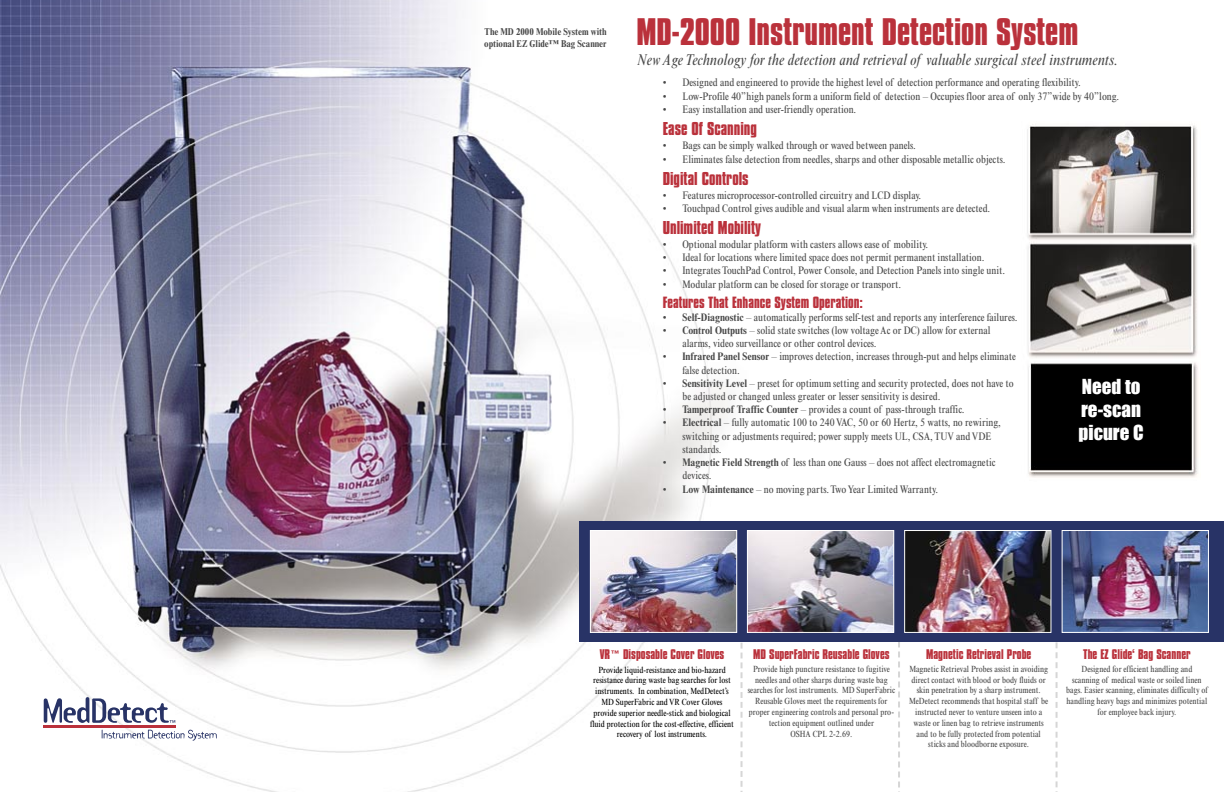
<style>
.page{position:relative;width:1224px;height:792px;background:#fff}
.page>*{position:absolute;margin:0;border:0;box-sizing:border-box;transform-origin:0 0}
.t1{font:700 33px "Compacta BT";color:#ba313b}
.t2{font:19px/22.8px "Impact";color:#fff}
.t3{font:italic condensed 16px "Times New Roman";color:#484848}
.t4{font:700 16px "Compacta BT";color:#ba313b}
.t5{font:700 14px "Compacta BT";color:#ba313b}
.t6{font:700 12px "Compacta BT";color:#ba313b}
.t7{font:condensed 11px/13.2px "Times New Roman";color:#484848}
.t8{font:700 condensed 10px/12px "Times New Roman";color:#484848}
.t9{font:condensed 9px/10.8px "Times New Roman";color:#484848;text-align:center}
.t10{font:condensed 9px/10.8px "Times New Roman";color:#000;text-align:center}
.s1{font-weight:700}
</style>
<div class="page">
<img style="left:0;top:0;width:741px;height:792px">
<img style="left:1027px;top:124px;width:171px;height:354px">
<svg style="left:741px;top:642px;width:2px;height:150px"></svg>
<svg style="left:898px;top:642px;width:2px;height:150px"></svg>
<svg style="left:1056px;top:642px;width:2px;height:150px"></svg>
<div style="left:579px;top:521px;width:645px;height:121px;background:#283366"></div>
<img style="left:906px;top:532px;width:143px;height:99px">
<div style="left:904px;top:530px;width:147px;height:103px;border:1px solid #fff"></div>
<img style="left:1064px;top:532px;width:143px;height:99px">
<div style="left:1062px;top:530px;width:147px;height:103px;border:1px solid #fff"></div>
<img style="left:749px;top:532px;width:143px;height:99px">
<div style="left:747px;top:530px;width:147px;height:103px;border:1px solid #fff"></div>
<img style="left:592px;top:532px;width:143px;height:99px">
<div style="left:590px;top:530px;width:147px;height:103px;border:1px solid #fff"></div>
<svg style="left:44px;top:697px;width:131px;height:26px"></svg>
<svg style="left:102px;top:730px;width:115px;height:11px"></svg>
<hr style="left:43px;top:725px;width:132px;height:2px;background:#ba313b">
<p class="t8" style="left:484px;top:25px;width:124px">The MD 2000 Mobile System with optional EZ Glide™ Bag Scanner</p>
<p class="t1" style="left:636px;top:12px;width:443px">MD-2000 Instrument Detection System</p>
<p class="t7" style="left:663px;top:76px;width:420px">• Designed and engineered to provide the highest level of detection performance and operating flexibility.</p>
<p class="t7" style="left:663px;top:89px;width:458px">• Low-Profile 40”high panels form a uniform field of detection – Occupies floor area of only 37”wide by 40”long.</p>
<p class="t7" style="left:663px;top:103px;width:195px">• Easy installation and user-friendly operation.</p>
<p class="t4" style="left:663px;top:119px;width:96px">Ease Of Scanning</p>
<p class="t7" style="left:663px;top:139px;width:255px">• Bags can be simply walked through or waved between panels.</p>
<p class="t7" style="left:663px;top:153px;width:344px">• Eliminates false detection from needles, sharps and other disposable metallic objects.</p>
<p class="t4" style="left:663px;top:168px;width:87px">Digital Controls</p>
<p class="t7" style="left:663px;top:188px;width:260px">• Features microprocessor-controlled circuitry and LCD display.</p>
<p class="t7" style="left:663px;top:202px;width:329px">• Touchpad Control gives audible and visual alarm when instruments are detected.</p>
<p class="t4" style="left:663px;top:218px;width:100px">Unlimited Mobility</p>
<p class="t7" style="left:663px;top:238px;width:267px">• Optional modular platform with casters allows ease of mobility.</p>
<p class="t7" style="left:663px;top:251px;width:323px">• Ideal for locations where limited space does not permit permanent installation.</p>
<p class="t7" style="left:663px;top:264px;width:344px">• Integrates TouchPad Control, Power Console, and Detection Panels into single unit.</p>
<p class="t7" style="left:663px;top:277px;width:240px">• Modular platform can be closed for storage or transport.</p>
<p class="t5" style="left:663px;top:293px;width:202px">Features That Enhance System Operation:</p>
<p class="t7" style="left:663px;top:310px;width:356px">• <span class="s1">Self-Diagnostic</span> – automatically performs self-test and reports any interference failures.</p>
<p class="t7" style="left:682px;top:324px;width:310px;text-indent:-20px">• <span class="s1">Control Outputs</span> – solid state switches (low voltage Ac or DC) allow for external alarms, video surveillance or other control devices.</p>
<p class="t7" style="left:682px;top:350px;width:335px;text-indent:-20px">• <span class="s1">Infrared Panel Sensor</span> – improves detection, increases through-put and helps eliminate false detection.</p>
<p class="t7" style="left:682px;top:376px;width:333px;text-indent:-20px">• <span class="s1">Sensitivity Level</span> – preset for optimum setting and security protected, does not have to be adjusted or changed unless greater or lesser sensitivity is desired.</p>
<p class="t7" style="left:663px;top:403px;width:303px">• <span class="s1">Tamperproof Traffic Counter</span> – provides a count of pass-through traffic.</p>
<p class="t7" style="left:682px;top:416px;width:320px;text-indent:-20px">• <span class="s1">Electrical</span> – fully automatic 100 to 240 VAC, 50 or 60 Hertz, 5 watts, no rewiring, switching or adjustments required; power supply meets UL, CSA, TUV and VDE standards.</p>
<p class="t7" style="left:682px;top:456px;width:315px;text-indent:-20px">• <span class="s1">Magnetic Field Strength</span> of less than one Gauss – does not affect electromagnetic devices.</p>
<p class="t7" style="left:663px;top:483px;width:277px">• <span class="s1">Low Maintenance</span> – no moving parts. Two Year Limited Warranty.</p>
<p class="t3" style="left:637px;top:50px;width:482px">New Age Technology for the detection and retrieval of valuable surgical steel instruments.</p>
<p class="t2" style="left:1079px;top:375px;width:67px">Need to re-scan picure C</p>
<p class="t6" style="left:600px;top:647px;width:126px">VR™ Disposable Cover Gloves</p>
<p class="t10" style="left:590px;top:664px;width:145px">Provide liquid-resistance and bio-hazard resistance during waste bag searches for lost instruments. In combination, MedDetect’s MD SuperFabric and VR Cover Gloves provide superior needle-stick and biological fluid protection for the cost-effective, efficient recovery of lost instruments.</p>
<p class="t6" style="left:753px;top:646px;width:138px">MD SuperFabric Reusable Gloves</p>
<p class="t9" style="left:748px;top:663px;width:149px">Provide high puncture resistance to fugitive needles and other sharps during waste bag searches for lost instruments. MD SuperFabric Reusable Gloves meet the requirements for proper engineering controls and personal pro&shy;tection equipment outlined under<br>OSHA CPL 2-2.69.</p>
<p class="t6" style="left:926px;top:646px;width:107px">Magnetic Retrieval Probe</p>
<p class="t9" style="left:909px;top:663px;width:141px">Magnetic Retrieval Probes assist in avoiding direct contact with blood or body fluids or skin penetration by a sharp instrument.<br>MeDetect recommends that hospital staff be instructed never to venture unseen into a waste or linen bag to retrieve instruments and to be fully protected from potential sticks and bloodborne exposure.</p>
<p class="t6" style="left:1083px;top:646px;width:109px">The EZ Glide‘ Bag Scanner</p>
<p class="t9" style="left:1066px;top:663px;width:143px">Designed for efficient handling and<br>scanning of medical waste or soiled linen bags. Easier scanning, eliminates difficulty of handling heavy bags and minimizes potential for employee back injury.</p>
</div>
